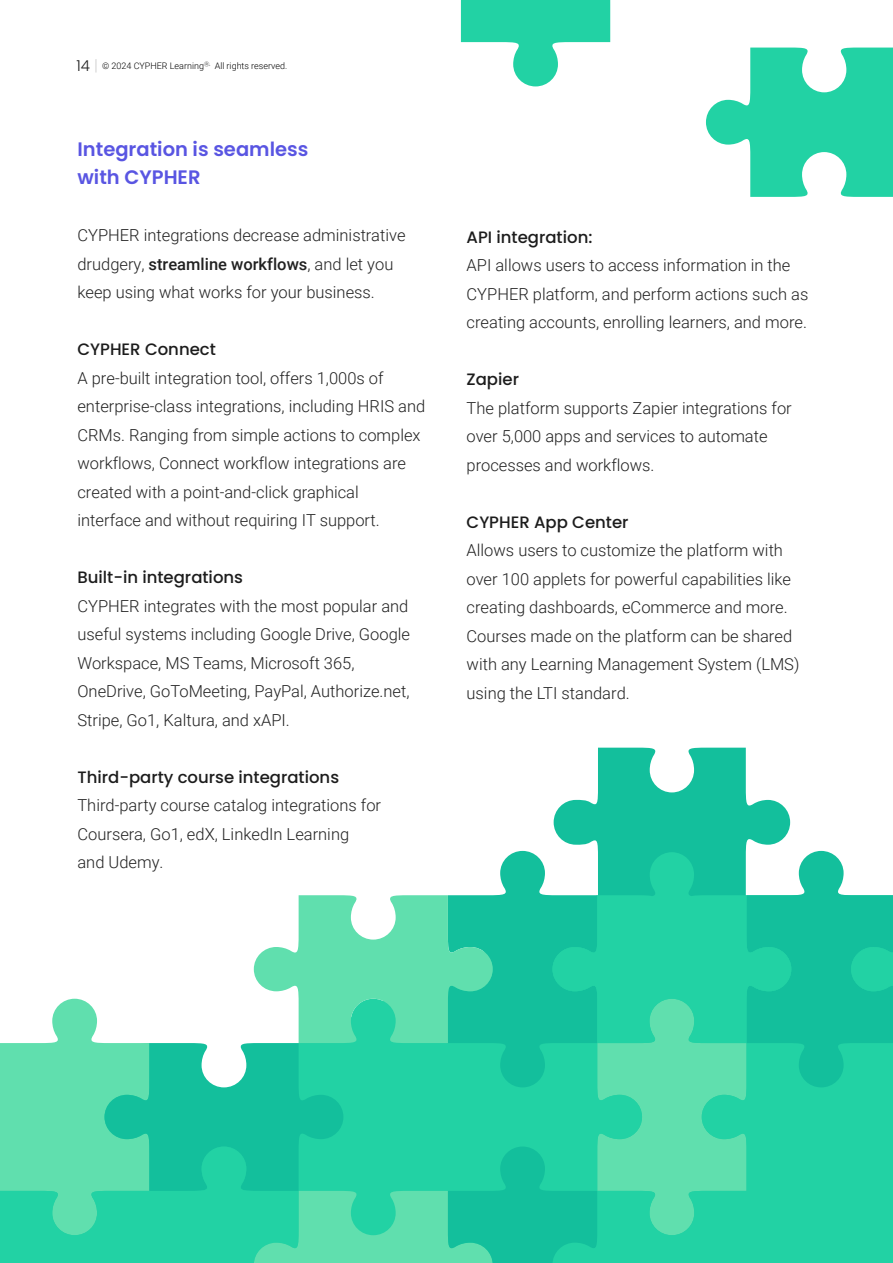
<style>
.page{position:relative;width:893px;height:1263px;background:#fff}
.page>*{position:absolute;margin:0;border:0;box-sizing:border-box;transform-origin:0 0}
.t1{font:600 19.5px/28.5px "Poppins";color:#5955e2}
.t2{font:300 16.5px/28.5px "Roboto";color:#212121}
.t3{font:500 16.5px "Poppins";color:#1c1c1c}
.t4{font:300 9px "Roboto";color:#000}
.s1{font-family:"Poppins";font-size:15px;color:#212121}
.s2{font-family:"Poppins";font-size:15px;color:rgb(33 33 33/.2)}
.s3{font-weight:500}
</style>
<div class="page">
<svg style="left:706px;top:48px;width:187px;height:149px"></svg>
<svg style="left:461px;top:0;width:149px;height:86px"></svg>
<svg style="left:0;top:748px;width:893px;height:515px"></svg>
<p class="t4" style="left:76px;top:60px;width:212px"><span class="s1">14</span> <span class="s2">|</span> © 2024 CYPHER Learning<sup>Ⓡ.</sup> All rights reserved.</p>
<p class="t1" style="left:77px;top:135px;width:232px">Integration is seamless with CYPHER</p>
<p class="t2" style="left:77px;top:220px;width:330px">CYPHER integrations decrease administrative drudgery, <span class="s3">streamline workflows</span>, and let you keep using what works for your business.</p>
<p class="t3" style="left:77px;top:340px;width:140px">CYPHER Connect</p>
<p class="t2" style="left:77px;top:363px;width:349px">A pre-built integration tool, offers 1,000s of enterprise-class integrations, including HRIS and CRMs. Ranging from simple actions to complex workflows, Connect workflow integrations are created with a point-and-click graphical interface and without requiring IT support.</p>
<p class="t3" style="left:77px;top:568px;width:167px">Built-in integrations</p>
<p class="t2" style="left:77px;top:591px;width:334px">CYPHER integrates with the most popular and useful systems including Google Drive, Google Workspace, MS Teams, Microsoft 365, OneDrive, GoToMeeting, PayPal, Authorize.net, Stripe, Go1, Kaltura, and xAPI.</p>
<p class="t3" style="left:77px;top:767px;width:263px">Third-party course integrations</p>
<p class="t2" style="left:77px;top:790px;width:305px">Third-party course catalog integrations for<br>Coursera, Go1, edX, LinkedIn Learning<br>and Udemy.</p>
<p class="t3" style="left:467px;top:227px;width:127px">API integration:</p>
<p class="t2" style="left:467px;top:250px;width:343px">API allows users to access information in the<br>CYPHER platform, and perform actions such as creating accounts, enrolling learners, and more.</p>
<p class="t3" style="left:467px;top:370px;width:54px">Zapier</p>
<p class="t2" style="left:467px;top:393px;width:327px">The platform supports Zapier integrations for over 5,000 apps and services to automate processes and workflows.</p>
<p class="t3" style="left:467px;top:512px;width:164px">CYPHER App Center</p>
<p class="t2" style="left:467px;top:535px;width:334px">Allows users to customize the platform with over 100 applets for powerful capabilities like creating dashboards, eCommerce and more.<br>Courses made on the platform can be shared with any Learning Management System (LMS) using the LTI standard.</p>
</div>
